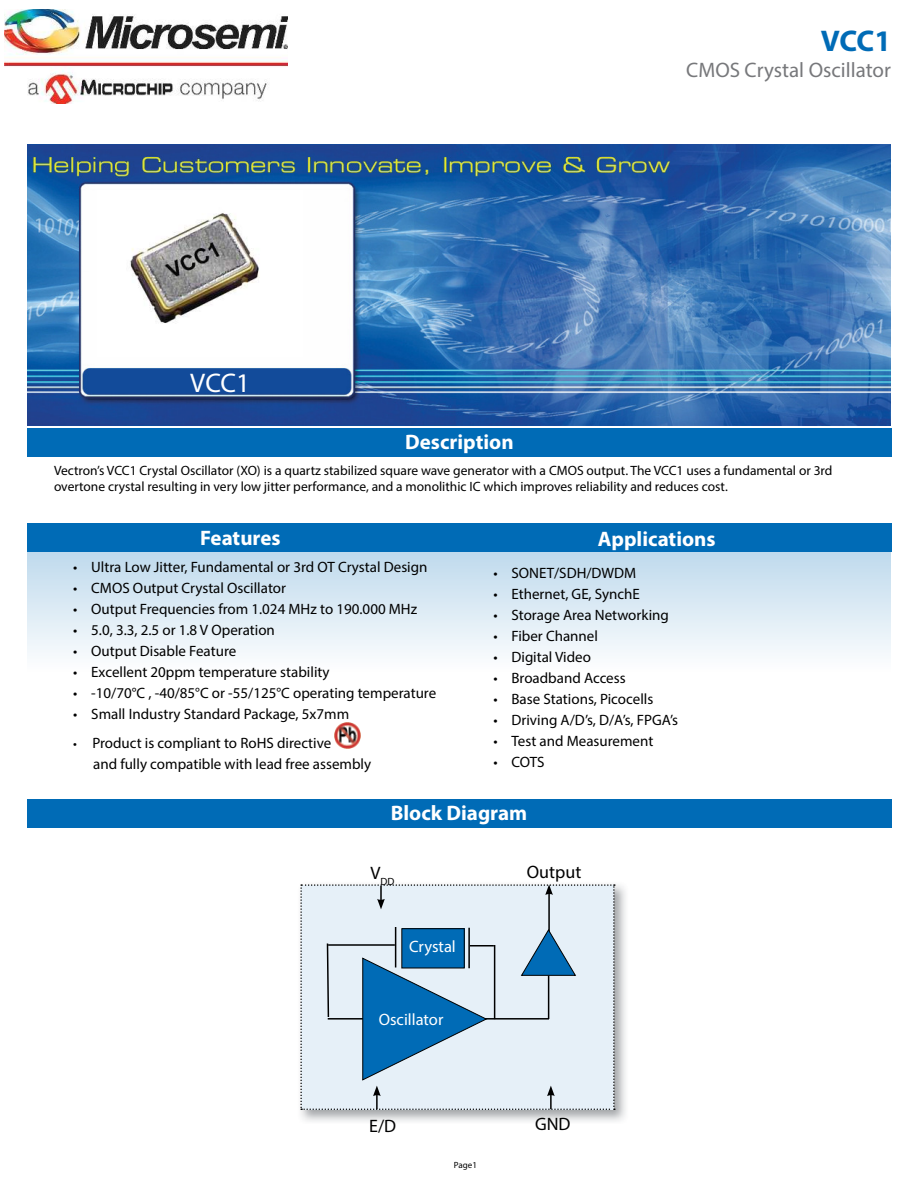
<style>
.page{position:relative;width:918px;height:1188px;background:#fff}
.page>*{position:absolute;margin:0;border:0;box-sizing:border-box;transform-origin:0 0}
.t1{font:700 30px "Myriad Pro";color:#006bb6}
.t2{font:27px "Myriad Pro";color:#fff}
.t3{font:700 21px "Myriad Pro";color:#fff}
.t4{font:21px "Myriad Pro";color:#77787b}
.t5{font:18px "Myriad Pro";color:#000}
.t6{font:16.5px "Myriad Pro";color:#fff}
.t7{font:15px/21px "Myriad Pro";color:#000}
.t8{font:13.5px/16.2px "Myriad Pro";color:#000}
.t9{font:10.5px "Myriad Pro";color:#000}
.t10{font:9px "Myriad Pro";color:#000}
.s1{font-size:13.5px}
</style>
<div class="page">
<div style="left:27px;top:523px;width:864px;height:28px;background:#006bb6"></div>
<img style="left:335px;top:722px;width:25px;height:26px">
<div style="left:27px;top:799px;width:864px;height:28px;background:#006bb6"></div>
<img style="left:27px;top:145px;width:864px;height:281px">
<div style="left:27px;top:428px;width:864px;height:29px;background:#006bb6"></div>
<img style="left:98px;top:191px;width:205px;height:165px">
<img style="left:4px;top:9px;width:283px;height:94px">
<img style="left:300px;top:884px;width:326px;height:238px">
<svg style="left:300px;top:884px;width:315px;height:226px;background:#bcd4e6"></svg>
<hr style="left:395px;top:927px;width:1px;height:40px;background:#000">
<hr style="left:468px;top:928px;width:2px;height:40px;background:#000">
<h2 class="t2" style="left:190px;top:373px;width:61px">VCC1</h2>
<h3 class="t3" style="left:405px;top:434px;width:110px">Description</h3>
<h1 class="t1" style="left:821px;top:29px;width:72px">VCC1</h1>
<h3 class="t4" style="left:686px;top:62px;width:206px">CMOS Crystal Oscillator</h3>
<p class="t8" style="left:54px;top:463px;width:780px">Vectron’s VCC1 Crystal Oscillator (XO) is a quartz stabilized square wave generator with a CMOS output. The VCC1 uses a fundamental or 3rd overtone crystal resulting in very low jitter performance, and a monolithic IC which improves reliability and reduces cost.</p>
<h3 class="t3" style="left:200px;top:530px;width:82px">Features</h3>
<h3 class="t3" style="left:598px;top:530px;width:119px">Applications</h3>
<p class="t7" style="left:73px;top:558px;width:356px">• Ultra Low Jitter, Fundamental or 3rd OT Crystal Design</p>
<p class="t7" style="left:73px;top:579px;width:214px">• CMOS Output Crystal Oscillator</p>
<p class="t7" style="left:73px;top:600px;width:346px">• Output Frequencies from 1.024 MHz to 190.000 MHz</p>
<p class="t7" style="left:73px;top:621px;width:203px">• 5.0, 3.3, 2.5 or 1.8 V Operation</p>
<p class="t7" style="left:73px;top:642px;width:165px">• Output Disable Feature</p>
<p class="t7" style="left:73px;top:663px;width:258px">• Excellent 20ppm temperature stability</p>
<p class="t7" style="left:73px;top:684px;width:364px">• -10/70°C , -40/85°C or -55/125°C operating temperature</p>
<p class="t7" style="left:73px;top:705px;width:277px">• Small Industry Standard Package, 5x7mm</p>
<p class="t7" style="left:93px;top:734px;width:280px;text-indent:-20px"><span class="s1">•</span> Product is compliant to RoHS directive<br>and fully compatible with lead free assembly</p>
<p class="t7" style="left:494px;top:564px;width:144px">• SONET/SDH/DWDM</p>
<p class="t7" style="left:494px;top:585px;width:148px">• Ethernet, GE, SynchE</p>
<p class="t7" style="left:494px;top:606px;width:177px">• Storage Area Networking</p>
<p class="t7" style="left:494px;top:627px;width:106px">• Fiber Channel</p>
<p class="t7" style="left:494px;top:648px;width:99px">• Digital Video</p>
<p class="t7" style="left:494px;top:669px;width:134px">• Broadband Access</p>
<p class="t7" style="left:494px;top:690px;width:161px">• Base Stations, Picocells</p>
<p class="t7" style="left:494px;top:711px;width:186px">• Driving A/D’s, D/A’s, FPGA’s</p>
<p class="t7" style="left:494px;top:732px;width:161px">• Test and Measurement</p>
<p class="t7" style="left:494px;top:753px;width:53px">• COTS</p>
<h3 class="t3" style="left:391px;top:805px;width:138px">Block Diagram</h3>
<p class="t9" style="left:371px;top:877px;width:26px"><sup>V</sup>DD</p>
<p class="t5" style="left:527px;top:865px;width:56px">Output</p>
<p class="t6" style="left:409px;top:940px;width:48px">Crystal</p>
<p class="t6" style="left:379px;top:1013px;width:66px">Oscillator</p>
<p class="t5" style="left:369px;top:1119px;width:29px">E/D</p>
<p class="t10" style="left:454px;top:1161px;width:25px">Page1</p>
<p class="t5" style="left:535px;top:1117px;width:37px">GND</p>
</div>
